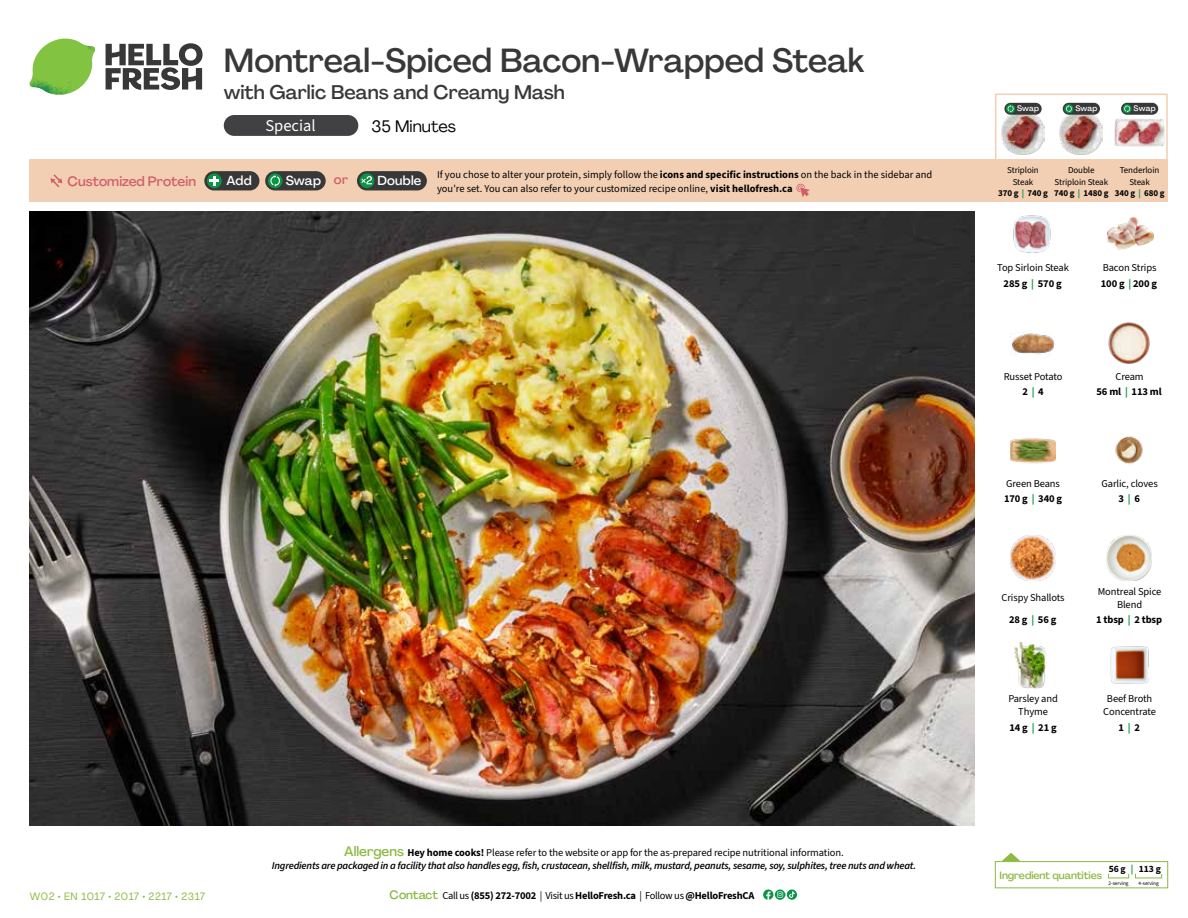
<style>
.page{position:relative;width:1188px;height:918px;background:#fff}
.page>*{position:absolute;margin:0;border:0;box-sizing:border-box;transform-origin:0 0}
.t1{font:500 33px "Agrandir";color:#383839}
.t2{font:500 19.5px "Agrandir";color:#383839}
.t3{font:16.5px "Agrandir";color:#000}
.t4{font:16.5px "Source Sans 3";color:#fff}
.t5{font:500 13.5px "Agrandir";color:#d15f6a}
.t6{font:500 12.9px "Agrandir";letter-spacing:.015em;color:#fff}
.t7{font:10.5px/13.5px "Source Sans 3";letter-spacing:-.01em;color:#000;text-align:center}
.t8{font:italic 600 10.5px/13.5px "Source Sans 3";letter-spacing:-.02em;color:#000;text-align:center}
.t9{font:700 10.5px/14.9px "Source Sans 3";letter-spacing:-.02em;color:#000;text-align:center}
.t10{font:10.5px "Agrandir";letter-spacing:.05em;color:#8cba42}
.t11{font:500 10.5px "Agrandir";letter-spacing:-.01em;color:#8cba42}
.t12{font:700 9.6px "Source Sans 3";color:#000}
.t13{font:9px/11.4px "Source Sans 3";letter-spacing:-.01em;color:#000;text-align:center}
.t14{font:500 7.95px "Agrandir";letter-spacing:.01em;color:#fff}
.t15{font:5.25px "Source Sans 3";letter-spacing:-.01em;color:#000}
.s1{color:#d15f6a}
.s2{font-weight:700}
.s3{font-family:"Agrandir";font-weight:500;font-style:normal;font-size:13.5px;color:#8cba42}
.s4{font-weight:700;font-style:normal}
.s5{font-weight:400;font-style:normal}
.s6{font-family:"Agrandir";font-weight:500;font-size:12px;color:#8cba42}
.s7{font-weight:400}
.s8{font-weight:700;color:#0b9446}
.s9{color:#0b9446}
</style>
<div class="page">
<svg style="left:106px;top:43px;width:97px;height:47px"></svg>
<svg style="left:34px;top:39px;width:59px;height:38px"></svg>
<img style="left:65px;top:39px;width:30px;height:25px">
<img style="left:33px;top:60px;width:56px;height:10px">
<img style="left:29px;top:64px;width:58px;height:31px">
<img style="left:64px;top:70px;width:25px;height:24px">
<img style="left:30px;top:211px;width:945px;height:615px">
<img style="left:1011px;top:332px;width:45px;height:22px">
<img style="left:1108px;top:322px;width:42px;height:42px">
<img style="left:1011px;top:438px;width:45px;height:26px">
<img style="left:1115px;top:436px;width:28px;height:28px">
<img style="left:1011px;top:536px;width:45px;height:45px">
<img style="left:1106px;top:536px;width:46px;height:45px">
<img style="left:1014px;top:643px;width:32px;height:45px">
<img style="left:1108px;top:216px;width:45px;height:34px">
<img style="left:1013px;top:215px;width:38px;height:38px">
<img style="left:1110px;top:646px;width:39px;height:38px">
<div style="left:30px;top:160px;width:1138px;height:42px;background:#f2cfb3"></div>
<svg style="left:50px;top:174px;width:12px;height:13px"></svg>
<div style="left:265px;top:171px;width:61px;height:19px;background:#383839;border-radius:10px"></div>
<svg style="left:268px;top:173px;width:15px;height:15px"></svg>
<svg style="left:270px;top:175px;width:10px;height:12px"></svg>
<div style="left:204px;top:171px;width:55px;height:19px;background:#383839;border-radius:10px"></div>
<div style="left:207px;top:173px;width:15px;height:15px;background:#0b9446;border-radius:50%"></div>
<svg style="left:209px;top:176px;width:10px;height:10px"></svg>
<svg style="left:796px;top:183px;width:13px;height:14px"></svg>
<div style="left:357px;top:171px;width:70px;height:19px;background:#383839;border-radius:10px"></div>
<svg style="left:360px;top:173px;width:14px;height:15px"></svg>
<svg style="left:360px;top:176px;width:12px;height:8px"></svg>
<div style="left:787px;top:889px;width:10px;height:11px;background:#099447;border-radius:50%"></div>
<svg style="left:763px;top:889px;width:32px;height:11px"></svg>
<div style="left:224px;top:115px;width:134px;height:21px;background:#414042;border-radius:10px"></div>
<svg style="left:1002px;top:853px;width:18px;height:8px"></svg>
<div style="left:995px;top:861px;width:173px;height:27px;border:1px solid #8cba42"></div>
<div style="left:995px;top:94px;width:173px;height:69px;border:2px solid #f2cfb3"></div>
<img style="left:1001px;top:115px;width:44px;height:40px">
<img style="left:1060px;top:112px;width:43px;height:43px">
<img style="left:1115px;top:119px;width:50px;height:28px">
<div style="left:1121px;top:103px;width:37px;height:12px;background:#383839;border-radius:6px"></div>
<svg style="left:1123px;top:104px;width:9px;height:9px"></svg>
<svg style="left:1124px;top:105px;width:6px;height:7px"></svg>
<div style="left:1063px;top:103px;width:37px;height:12px;background:#383839;border-radius:6px"></div>
<svg style="left:1064px;top:104px;width:9px;height:9px"></svg>
<svg style="left:1066px;top:105px;width:6px;height:7px"></svg>
<div style="left:1004px;top:103px;width:38px;height:12px;background:#383839;border-radius:6px"></div>
<svg style="left:1006px;top:104px;width:9px;height:9px"></svg>
<svg style="left:1008px;top:105px;width:6px;height:7px"></svg>
<h1 class="t1" style="left:224px;top:40px;width:642px">Montreal-Spiced Bacon-Wrapped Steak</h1>
<h2 class="t2" style="left:224px;top:80px;width:343px">with Garlic Beans and Creamy Mash</h2>
<h3 class="t3" style="left:372px;top:116px;width:86px">35 Minutes</h3>
<h3 class="t4" style="left:265px;top:116px;width:52px">Special</h3>
<p class="t5" style="left:68px;top:173px;width:130px">Customized Protein</p>
<p class="t6" style="left:227px;top:172px;width:27px">Add</p>
<p class="t6" style="left:286px;top:172px;width:64px">Swap <span class="s1">or</span></p>
<p class="t6" style="left:377px;top:172px;width:45px">Double</p>
<p class="t7" style="left:437px;top:168px;width:497px;text-align:left">If you chose to alter your protein, simply follow the <span class="s2">icons and specific instructions</span> on the back in the sidebar and you're set. You can also refer to your customized recipe online, <span class="s2">visit hellofresh.ca</span></p>
<p class="t10" style="left:30px;top:890px;width:177px">W02 • EN 1017 • 2017 • 2217 • 2317</p>
<p class="t8" style="left:272px;top:845px;width:646px"><span class="s3">Allergens</span> <span class="s4">Hey home cooks!</span> <span class="s5">Please refer to the website or app for the as-prepared recipe nutritional information.<br></span>Ingredients are packaged in a facility that also handles egg, fish, crustacean, shellfish, milk, mustard, peanuts, sesame, soy, sulphites, tree nuts and wheat.</p>
<p class="t9" style="left:390px;top:888px;width:366px"><span class="s6">Contact</span> <span class="s7">Call us</span> (855) 272-7002 <span class="s7">| Visit us</span> HelloFresh.ca <span class="s7">| Follow us</span> @HelloFreshCA</p>
<p class="t14" style="left:1017px;top:104px;width:24px">Swap</p>
<p class="t14" style="left:1075px;top:104px;width:24px">Swap</p>
<p class="t14" style="left:1134px;top:104px;width:24px">Swap</p>
<p class="t13" style="left:998px;top:164px;width:51px">Striploin<br>Steak<br><span class="s2">370 g</span> <span class="s8">|</span> <span class="s2">740 g</span></p>
<p class="t13" style="left:1054px;top:164px;width:56px">Double<br>Striploin Steak<br><span class="s2">740 g</span> <span class="s8">|</span> <span class="s2">1480 g</span></p>
<p class="t13" style="left:1115px;top:164px;width:51px">Tenderloin<br>Steak<br><span class="s2">340 g</span> <span class="s8">|</span> <span class="s2">680 g</span></p>
<p class="t7" style="left:997px;top:259px;width:73px;line-height:16.4px">Top Sirloin Steak<br><span class="s2">285 g</span> <span class="s8">|</span> <span class="s2">570 g</span></p>
<p class="t7" style="left:1101px;top:259px;width:58px;line-height:16.4px;text-align:left">Bacon Strips<br><span class="s2">100 g</span> <span class="s8">|</span> <span class="s2">200 g</span></p>
<p class="t7" style="left:1004px;top:369px;width:60px;line-height:14.9px">Russet Potato<br><span class="s2">2</span> <span class="s8">|</span> <span class="s2">4</span></p>
<p class="t9" style="left:1097px;top:369px;width:67px"><span class="s7">Cream<br></span>56 ml <span class="s9">|</span> 113 ml</p>
<p class="t7" style="left:1004px;top:476px;width:60px;line-height:14.9px;text-align:left">Green Beans<br><span class="s2">170 g</span> <span class="s8">|</span> <span class="s2">340 g</span></p>
<p class="t7" style="left:1101px;top:476px;width:58px;line-height:14.9px">Garlic, cloves<br><span class="s2">3</span> <span class="s8">|</span> <span class="s2">6</span></p>
<p class="t7" style="left:1001px;top:586px;width:65px;line-height:22.2px">Crispy Shallots<br><span class="s2">28 g</span> <span class="s8">|</span> <span class="s2">56 g</span></p>
<p class="t7" style="left:1098px;top:584px;width:65px">Montreal Spice<br>Blend</p>
<p class="t9" style="left:1096px;top:613px;width:67px">1 tbsp <span class="s9">|</span> 2 tbsp</p>
<p class="t7" style="left:1008px;top:692px;width:51px">Parsley and<br>Thyme</p>
<p class="t9" style="left:1009px;top:720px;width:49px">14 g <span class="s9">|</span> 21 g</p>
<p class="t7" style="left:1103px;top:692px;width:54px">Beef Broth<br>Concentrate</p>
<p class="t9" style="left:1118px;top:720px;width:23px">1 <span class="s9">|</span> 2</p>
<p class="t12" style="left:1109px;top:863px;width:54px">56 g <span class="s9">|</span> 113 g</p>
<p class="t15" style="left:1109px;top:880px;width:22px">2-serving</p>
<p class="t15" style="left:1139px;top:880px;width:22px">4-serving</p>
<p class="t11" style="left:1000px;top:868px;width:104px">Ingredient quantities</p>
</div>
